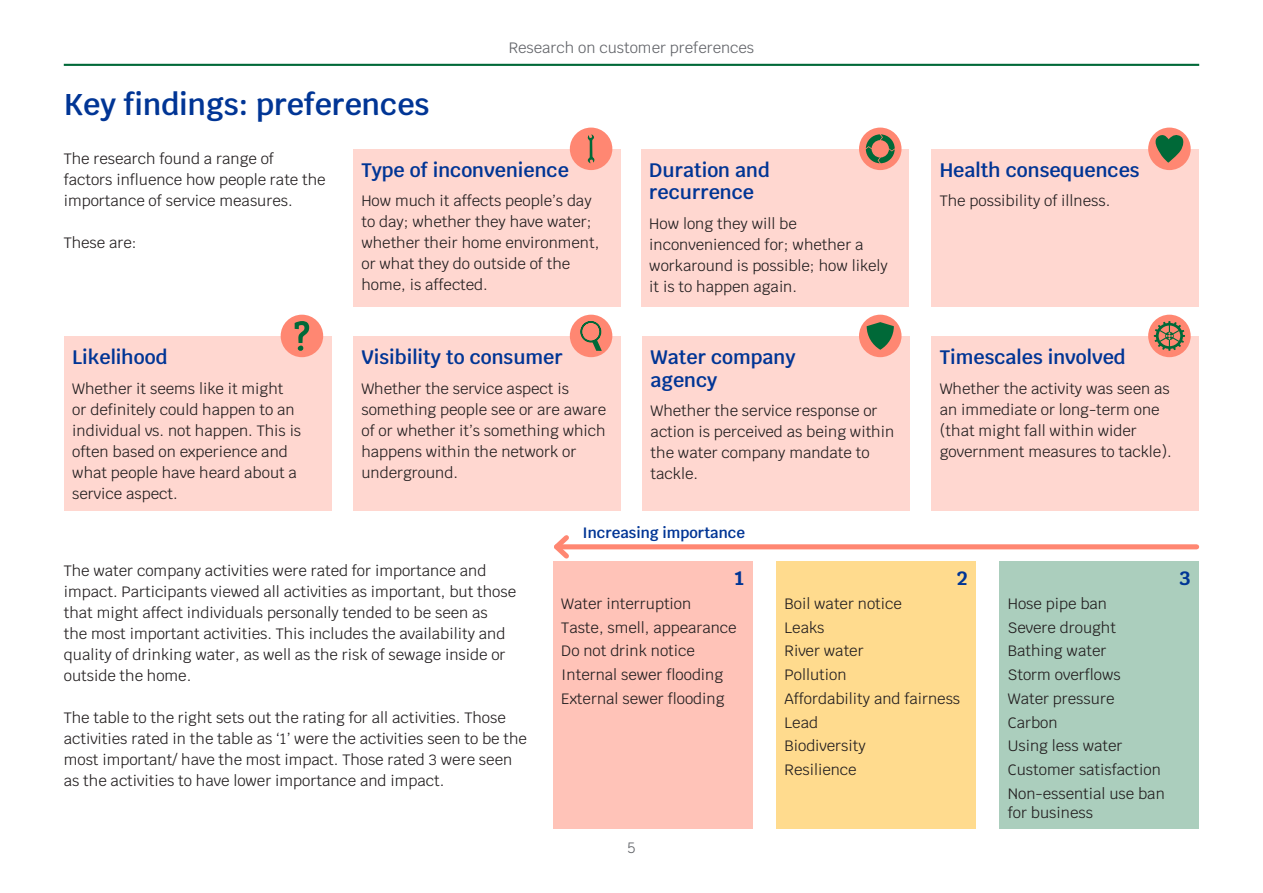
<style>
.page{position:relative;width:1263px;height:893px;background:#fff}
.page>*{position:absolute;margin:0;border:0;box-sizing:border-box;transform-origin:0 0}
.Title{font:600 30px "Krub";color:#003595}
.t1{font:600 19.5px/22.5px "Krub";color:#003595}
.t2{font:700 19.5px "Krub";color:#003595}
.Body_copy_LCS{font:15px/21px "Krub";color:#231f20}
.t3{font:15px "Krub";color:#63656a}
.Body_copy_LCS-2{font:600 15px "Krub";color:#003595}
</style>
<div class="page">
<hr style="left:64px;top:64px;width:1135px;height:2px;background:#006938">
<div style="left:64px;top:336px;width:268px;height:174px;background:#ffd7d0"></div>
<div style="left:353px;top:149px;width:268px;height:157px;background:#ffd7d0"></div>
<div style="left:570px;top:128px;width:42px;height:42px;background:#ff8772;border-radius:50%"></div>
<svg style="left:588px;top:134px;width:6px;height:29px"></svg>
<div style="left:353px;top:336px;width:268px;height:174px;background:#ffd7d0"></div>
<div style="left:642px;top:336px;width:268px;height:174px;background:#ffd7d0"></div>
<div style="left:641px;top:149px;width:268px;height:157px;background:#ffd7d0"></div>
<div style="left:931px;top:149px;width:268px;height:157px;background:#ffd7d0"></div>
<div style="left:931px;top:336px;width:268px;height:174px;background:#ffd7d0"></div>
<div style="left:553px;top:561px;width:200px;height:268px;background:#ffc3b8"></div>
<div style="left:776px;top:561px;width:200px;height:268px;background:#ffdb8e"></div>
<div style="left:999px;top:561px;width:200px;height:268px;background:#abcebd"></div>
<div style="left:557px;top:544px;width:640px;height:5px;background:#ff8772"></div>
<svg style="left:554px;top:535px;width:20px;height:24px"></svg>
<div style="left:859px;top:128px;width:42px;height:42px;background:#ff8772;border-radius:50%"></div>
<svg style="left:866px;top:134px;width:29px;height:29px"></svg>
<div style="left:1148px;top:128px;width:43px;height:42px;background:#ff8772;border-radius:50%"></div>
<svg style="left:1153px;top:133px;width:32px;height:30px"></svg>
<div style="left:281px;top:315px;width:42px;height:42px;background:#ff8772;border-radius:50%"></div>
<svg style="left:295px;top:321px;width:14px;height:30px"></svg>
<div style="left:570px;top:315px;width:42px;height:42px;background:#ff8772;border-radius:50%"></div>
<svg style="left:580px;top:321px;width:22px;height:30px"></svg>
<div style="left:1148px;top:315px;width:43px;height:42px;background:#ff8772;border-radius:50%"></div>
<svg style="left:1154px;top:321px;width:31px;height:30px"></svg>
<div style="left:859px;top:315px;width:42px;height:42px;background:#ff8772;border-radius:50%"></div>
<svg style="left:867px;top:322px;width:27px;height:28px"></svg>
<p class="t3" style="left:509px;top:35px;width:247px">Research on customer preferences</p>
<p class="Title" style="left:64px;top:87px;width:367px">Key findings: preferences</p>
<p class="Body_copy_LCS" style="left:64px;top:148px;width:263px">The research found a range of factors influence how people rate the importance of service measures.</p>
<p class="Body_copy_LCS" style="left:64px;top:232px;width:75px">These are:</p>
<p class="t1" style="left:361px;top:159px;width:209px">Type of inconvenience</p>
<p class="Body_copy_LCS" style="left:361px;top:191px;width:239px">How much it affects people’s day to day; whether they have water; whether their home environment, or what they do outside of the home, is affected.</p>
<p class="t1" style="left:649px;top:159px;width:122px">Duration and recurrence</p>
<p class="Body_copy_LCS" style="left:649px;top:213px;width:240px">How long they will be inconvenienced for; whether a workaround is possible; how likely it is to happen again.</p>
<p class="t1" style="left:940px;top:159px;width:201px">Health consequences</p>
<p class="Body_copy_LCS" style="left:940px;top:191px;width:172px">The possibility of illness.</p>
<p class="t1" style="left:72px;top:346px;width:97px">Likelihood</p>
<p class="Body_copy_LCS" style="left:72px;top:378px;width:230px">Whether it seems like it might or definitely could happen to an individual vs. not happen. This is often based on experience and what people have heard about a service aspect.</p>
<p class="t1" style="left:361px;top:346px;width:203px">Visibility to consumer</p>
<p class="Body_copy_LCS" style="left:361px;top:378px;width:246px">Whether the service aspect is something people see or are aware of or whether it’s something which happens within the network or underground.</p>
<p class="t1" style="left:651px;top:346px;width:146px">Water company agency</p>
<p class="Body_copy_LCS" style="left:651px;top:400px;width:245px">Whether the service response or action is perceived as being within the water company mandate to tackle.</p>
<p class="Body_copy_LCS-2" style="left:583px;top:524px;width:164px">Increasing importance</p>
<p class="t1" style="left:940px;top:346px;width:187px">Timescales involved</p>
<p class="Body_copy_LCS" style="left:940px;top:378px;width:233px">Whether the activity was seen as an immediate or long-term one (that might fall within wider government measures to tackle).</p>
<p class="Body_copy_LCS" style="left:64px;top:561px;width:454px">The water company activities were rated for importance and impact. Participants viewed all activities as important, but those that might affect individuals personally tended to be seen as<br>the most important activities. This includes the availability and quality of drinking water, as well as the risk of sewage inside or outside the home.</p>
<p class="Body_copy_LCS" style="left:64px;top:708px;width:465px">The table to the right sets out the rating for all activities. Those activities rated in the table as ‘1’ were the activities seen to be the most important/ have the most impact. Those rated 3 were seen as the activities to have lower importance and impact.</p>
<p class="t2" style="left:735px;top:567px;width:10px">1</p>
<p class="Body_copy_LCS" style="left:561px;top:593px;width:131px">Water interruption</p>
<p class="Body_copy_LCS" style="left:561px;top:617px;width:177px">Taste, smell, appearance</p>
<p class="Body_copy_LCS" style="left:561px;top:641px;width:135px">Do not drink notice</p>
<p class="Body_copy_LCS" style="left:561px;top:664px;width:163px">Internal sewer flooding</p>
<p class="Body_copy_LCS" style="left:561px;top:688px;width:165px">External sewer flooding</p>
<p class="t3" style="left:627px;top:835px;width:10px">5</p>
<p class="t2" style="left:957px;top:567px;width:12px">2</p>
<p class="Body_copy_LCS" style="left:784px;top:593px;width:119px">Boil water notice</p>
<p class="Body_copy_LCS" style="left:784px;top:617px;width:41px">Leaks</p>
<p class="Body_copy_LCS" style="left:784px;top:641px;width:81px">River water</p>
<p class="Body_copy_LCS" style="left:784px;top:664px;width:63px">Pollution</p>
<p class="Body_copy_LCS" style="left:784px;top:688px;width:177px">Affordability and fairness</p>
<p class="Body_copy_LCS" style="left:784px;top:712px;width:35px">Lead</p>
<p class="Body_copy_LCS" style="left:784px;top:736px;width:83px">Biodiversity</p>
<p class="Body_copy_LCS" style="left:784px;top:759px;width:73px">Resilience</p>
<p class="Body_copy_LCS" style="left:1008px;top:593px;width:101px">Hose pipe ban</p>
<p class="Body_copy_LCS" style="left:1008px;top:617px;width:110px">Severe drought</p>
<p class="Body_copy_LCS" style="left:1008px;top:641px;width:100px">Bathing water</p>
<p class="Body_copy_LCS" style="left:1008px;top:664px;width:114px">Storm overflows</p>
<p class="Body_copy_LCS" style="left:1008px;top:688px;width:108px">Water pressure</p>
<p class="Body_copy_LCS" style="left:1008px;top:712px;width:51px">Carbon</p>
<p class="Body_copy_LCS" style="left:1008px;top:736px;width:116px">Using less water</p>
<p class="Body_copy_LCS" style="left:1008px;top:759px;width:154px">Customer satisfaction</p>
<p class="Body_copy_LCS" style="left:1008px;top:784px;width:158px;line-height:19.5px">Non-essential use ban for business</p>
<p class="t2" style="left:1180px;top:567px;width:12px">3</p>
</div>
